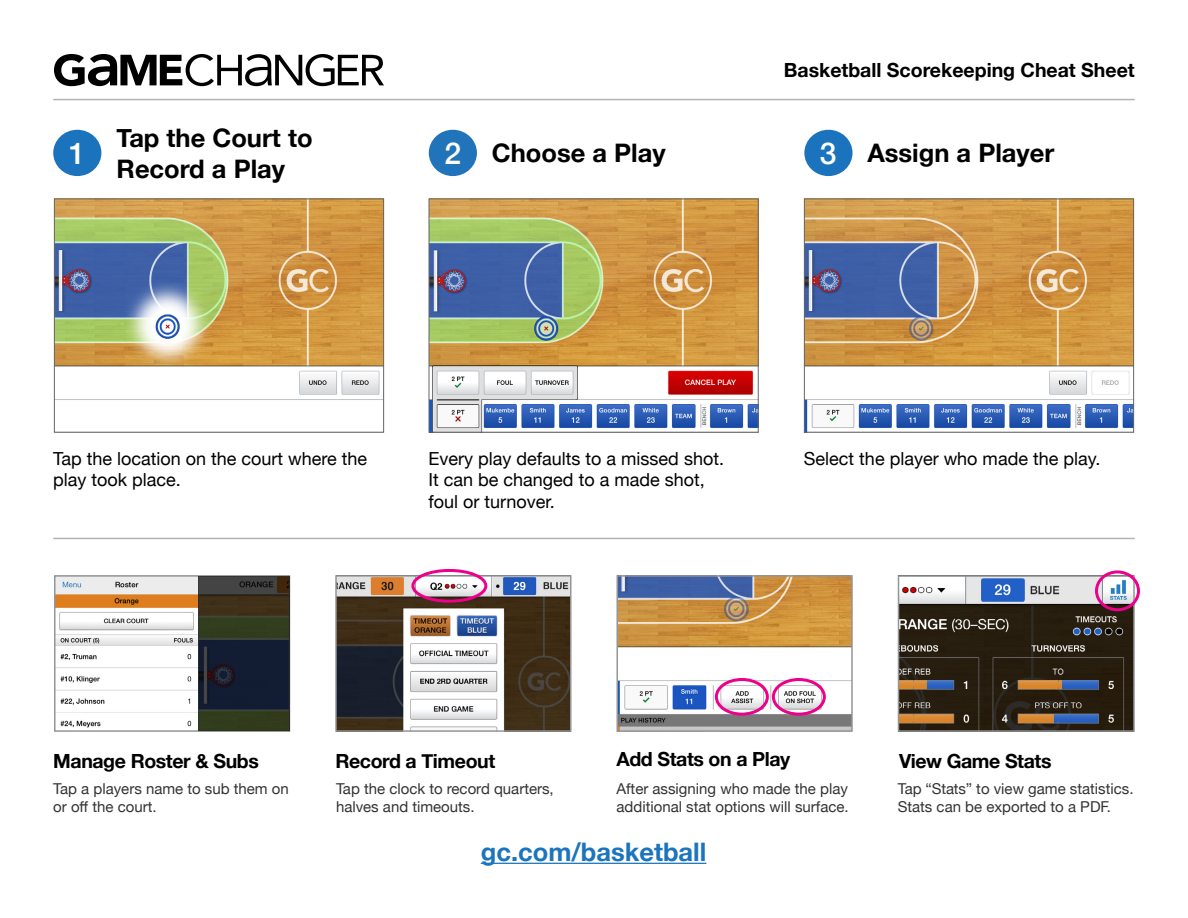
<style>
.page{position:relative;width:1188px;height:918px;background:#fff}
.page>*{position:absolute;margin:0;border:0;box-sizing:border-box;transform-origin:0 0}
.t1{font:500 30px "Helvetica Neue";color:#fff}
.t2{font:700 25.5px/30.6px "Helvetica Neue";color:#000}
.t3{font:700 25.5px "Helvetica Neue";color:#1c75bc}
.t4{font:700 19.5px "Helvetica Neue";letter-spacing:-.02em;color:#000}
.t5{font:700 19.5px "Helvetica Neue";color:#000}
.t6{font:18px/21.6px "Helvetica Neue";color:#000}
.t7{font:15px/18px "Helvetica Neue";color:#333}
</style>
<div class="page">
<svg style="left:54px;top:54px;width:330px;height:32px"></svg>
<img style="left:56px;top:201px;width:326px;height:199px">
<div style="left:54px;top:199px;width:330px;height:234px;border:1px solid #666"></div>
<img style="left:431px;top:201px;width:326px;height:230px">
<div style="left:429px;top:199px;width:330px;height:234px;border:1px solid #666"></div>
<img style="left:806px;top:201px;width:326px;height:230px">
<div style="left:804px;top:199px;width:330px;height:234px;border:1px solid #666"></div>
<img style="left:57px;top:578px;width:141px;height:150px">
<div style="left:54px;top:575px;width:236px;height:157px;border:2px solid #939598"></div>
<img style="left:338px;top:578px;width:231px;height:151px">
<div style="left:335px;top:575px;width:237px;height:157px;border:2px solid #939598"></div>
<div style="left:411px;top:569px;width:76px;height:34px;border:3px solid #ec008c;border-radius:50%"></div>
<img style="left:901px;top:578px;width:231px;height:151px">
<div style="left:898px;top:575px;width:237px;height:157px;border:2px solid #939598"></div>
<img style="left:619px;top:578px;width:231px;height:151px">
<div style="left:616px;top:575px;width:237px;height:157px;border:2px solid #939598"></div>
<svg style="left:198px;top:576px;width:91px;height:154px;background:#282c29"></svg>
<div style="left:772px;top:678px;width:54px;height:38px;border:3px solid #ec008c;border-radius:50%"></div>
<div style="left:715px;top:678px;width:54px;height:38px;border:3px solid #ec008c;border-radius:50%"></div>
<hr style="left:53px;top:538px;width:1082px;height:1px;background:#b3b3b3">
<hr style="left:53px;top:99px;width:1082px;height:1px;background:#b3b3b3">
<div style="left:53px;top:130px;width:48px;height:46px;background:#1c73bd;border-radius:50%"></div>
<div style="left:429px;top:130px;width:48px;height:46px;background:#2173ba;border-radius:50%"></div>
<div style="left:804px;top:130px;width:49px;height:46px;background:#1c73bd;border-radius:50%"></div>
<hr style="left:481px;top:863px;width:225px;height:1px;background:#1c75bc">
<div style="left:1095px;top:570px;width:45px;height:41px;border:3px solid #ec008c;border-radius:50%"></div>
<h3 class="t5" style="left:784px;top:58px;width:352px">Basketball Scorekeeping Cheat Sheet</h3>
<h2 class="t2" style="left:117px;top:122px;width:198px">Tap the Court to<br>Record a Play</h2>
<h1 class="t1" style="left:69px;top:134px;width:18px">1</h1>
<h1 class="t1" style="left:444px;top:134px;width:18px">2</h1>
<h1 class="t1" style="left:820px;top:134px;width:18px">3</h1>
<h2 class="t2" style="left:492px;top:137px;width:175px">Choose a Play</h2>
<h2 class="t2" style="left:867px;top:137px;width:188px">Assign a Player</h2>
<p class="t6" style="left:53px;top:447px;width:316px">Tap the location on the court where the play took place.</p>
<p class="t6" style="left:429px;top:447px;width:297px">Every play defaults to a missed shot.<br>It can be changed to a made shot, foul or turnover.</p>
<p class="t6" style="left:804px;top:447px;width:298px">Select the player who made the play.</p>
<h3 class="t4" style="left:53px;top:749px;width:207px">Manage Roster &amp; Subs</h3>
<h3 class="t4" style="left:335px;top:749px;width:161px">Record a Timeout</h3>
<h3 class="t4" style="left:616px;top:747px;width:175px">Add Stats on a Play</h3>
<h3 class="t4" style="left:899px;top:749px;width:154px">View Game Stats</h3>
<p class="t7" style="left:53px;top:780px;width:237px">Tap a players name to sub them on or off the court.</p>
<p class="t7" style="left:336px;top:780px;width:219px">Tap the clock to record quarters, halves and timeouts.</p>
<p class="t7" style="left:616px;top:780px;width:234px">After assigning who made the play additional stat options will surface.</p>
<p class="t7" style="left:898px;top:780px;width:237px">Tap “Stats” to view game statistics.<br>Stats can be exported to a PDF.</p>
<h2 class="t3" style="left:481px;top:836px;width:227px">gc.com/basketball</h2>
</div>
